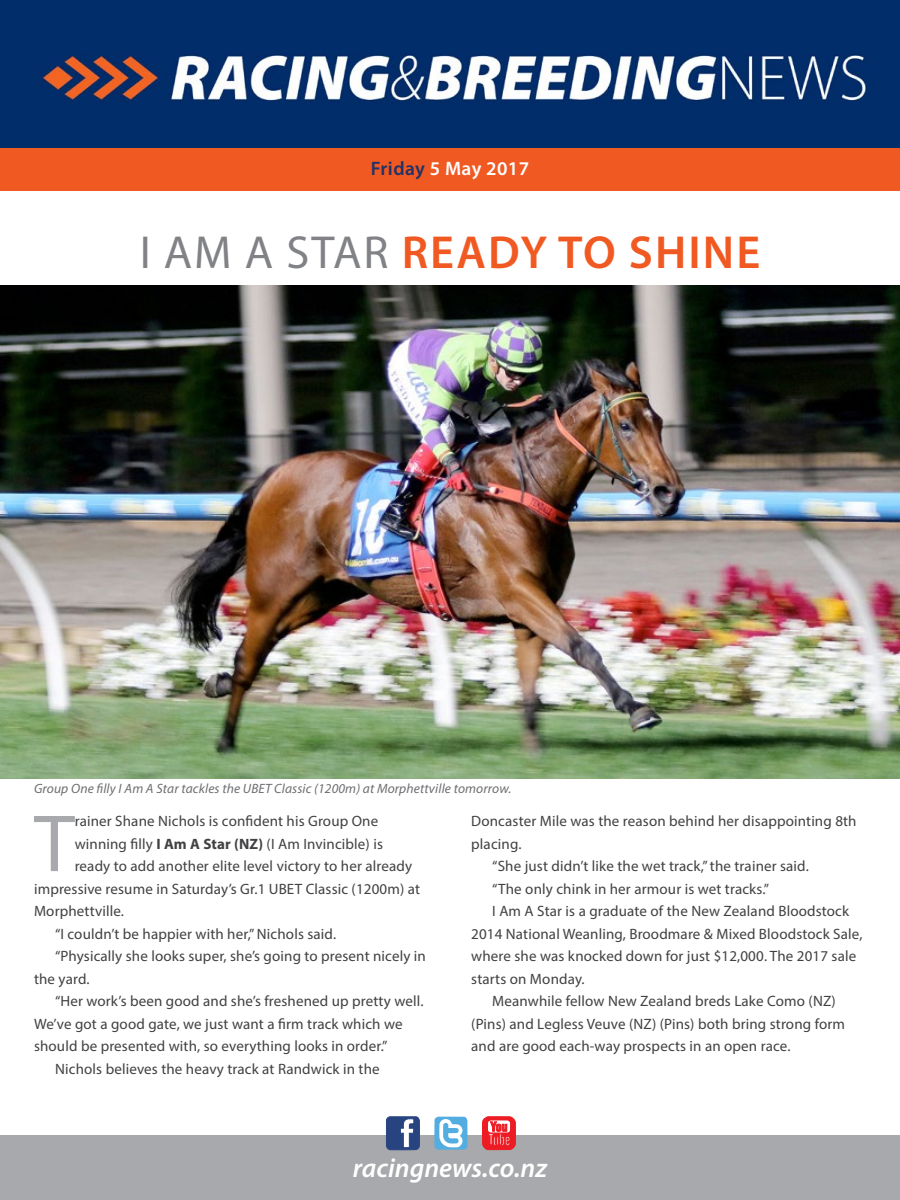
<style>
.page{position:relative;width:900px;height:1200px;background:#fff}
.page>*{position:absolute;margin:0;border:0;box-sizing:border-box;transform-origin:0 0}
.t1{font:81.75px "Myriad Pro";color:#a7a9ac}
.t2{font:600 46.5px "Myriad Pro";letter-spacing:.045em;color:#f15922}
.t3{font:46.5px "Myriad Pro";color:#808285}
.t4{font:italic 600 27px "Myriad Pro";color:#fff}
.t5{font:600 19.5px "Myriad Pro";letter-spacing:.02em;color:#fff}
.t6{font:15px "Myriad Pro";letter-spacing:.01em;color:#414042}
.t7{font:italic 13.5px "Myriad Pro";letter-spacing:.01em;color:#6d6e71}
.s1{color:#203267}
.s2{font-weight:700}
</style>
<div class="page">
<div style="left:0;top:0;width:900px;height:159px;background:#012d6a"></div>
<img style="left:34px;top:54px;width:833px;height:49px">
<div style="left:0;top:1136px;width:900px;height:64px;background:#a7a9ac"></div>
<svg style="left:386px;top:1117px;width:34px;height:33px"></svg>
<svg style="left:434px;top:1117px;width:33px;height:33px"></svg>
<svg style="left:482px;top:1117px;width:34px;height:33px"></svg>
<div style="left:0;top:148px;width:900px;height:43px;background:#f15922"></div>
<img style="left:0;top:285px;width:900px;height:493px">
<h3 class="t5" style="left:371px;top:156px;width:160px"><span class="s1">FRIDAY</span> 5 MAY 2017</h3>
<h2 class="t3" style="left:140px;top:224px;width:199px">I Am A Star</h2>
<h2 class="t2" style="left:402px;top:223px;width:360px">READY TO SHINE</h2>
<p class="t7" style="left:34px;top:780px;width:479px">Group One filly I Am A Star tackles the UBET Classic (1200m) at Morphettville tomorrow.</p>
<h1 class="t1" style="left:34px;top:793px;width:42px">T</h1>
<p class="t6" style="left:75px;top:812px;width:305px">rainer Shane Nichols is confident his Group One</p>
<p class="t6" style="left:75px;top:834px;width:310px">winning filly <span class="s2">I Am A Star (NZ)</span> (I Am Invincible) is</p>
<p class="t6" style="left:75px;top:857px;width:339px">ready to add another elite level victory to her already</p>
<p class="t6" style="left:34px;top:879px;width:388px">impressive resume in Saturday’s Gr.1 UBET Classic (1200m) at</p>
<p class="t6" style="left:34px;top:902px;width:91px">Morphettville.</p>
<p class="t6" style="left:55px;top:924px;width:283px">“I couldn’t be happier with her,” Nichols said.</p>
<p class="t6" style="left:55px;top:947px;width:372px">“Physically she looks super, she’s going to present nicely in</p>
<p class="t6" style="left:34px;top:969px;width:57px">the yard.</p>
<p class="t6" style="left:55px;top:992px;width:370px">“Her work’s been good and she’s freshened up pretty well.</p>
<p class="t6" style="left:34px;top:1014px;width:370px">We’ve got a good gate, we just want a firm track which we</p>
<p class="t6" style="left:34px;top:1037px;width:355px">should be presented with, so everything looks in order.”</p>
<p class="t6" style="left:55px;top:1059px;width:326px">Nichols believes the heavy track at Randwick in the</p>
<p class="t6" style="left:471px;top:812px;width:387px">Doncaster Mile was the reason behind her disappointing 8th</p>
<p class="t6" style="left:471px;top:834px;width:52px">placing.</p>
<p class="t6" style="left:492px;top:857px;width:318px">“She just didn’t like the wet track,” the trainer said.</p>
<p class="t6" style="left:492px;top:879px;width:279px">“The only chink in her armour is wet tracks.”</p>
<p class="t6" style="left:492px;top:902px;width:358px">I Am A Star is a graduate of the New Zealand Bloodstock</p>
<p class="t6" style="left:471px;top:924px;width:393px">2014 National Weanling, Broodmare &amp; Mixed Bloodstock Sale,</p>
<p class="t6" style="left:471px;top:947px;width:387px">where she was knocked down for just $12,000. The 2017 sale</p>
<p class="t6" style="left:471px;top:969px;width:115px">starts on Monday.</p>
<p class="t6" style="left:492px;top:992px;width:345px">Meanwhile fellow New Zealand breds Lake Como (NZ)</p>
<p class="t6" style="left:471px;top:1014px;width:375px">(Pins) and Legless Veuve (NZ) (Pins) both bring strong form</p>
<p class="t6" style="left:471px;top:1037px;width:321px">and are good each-way prospects in an open race.</p>
<h3 class="t4" style="left:353px;top:1150px;width:196px">racingnews.co.nz</h3>
</div>
